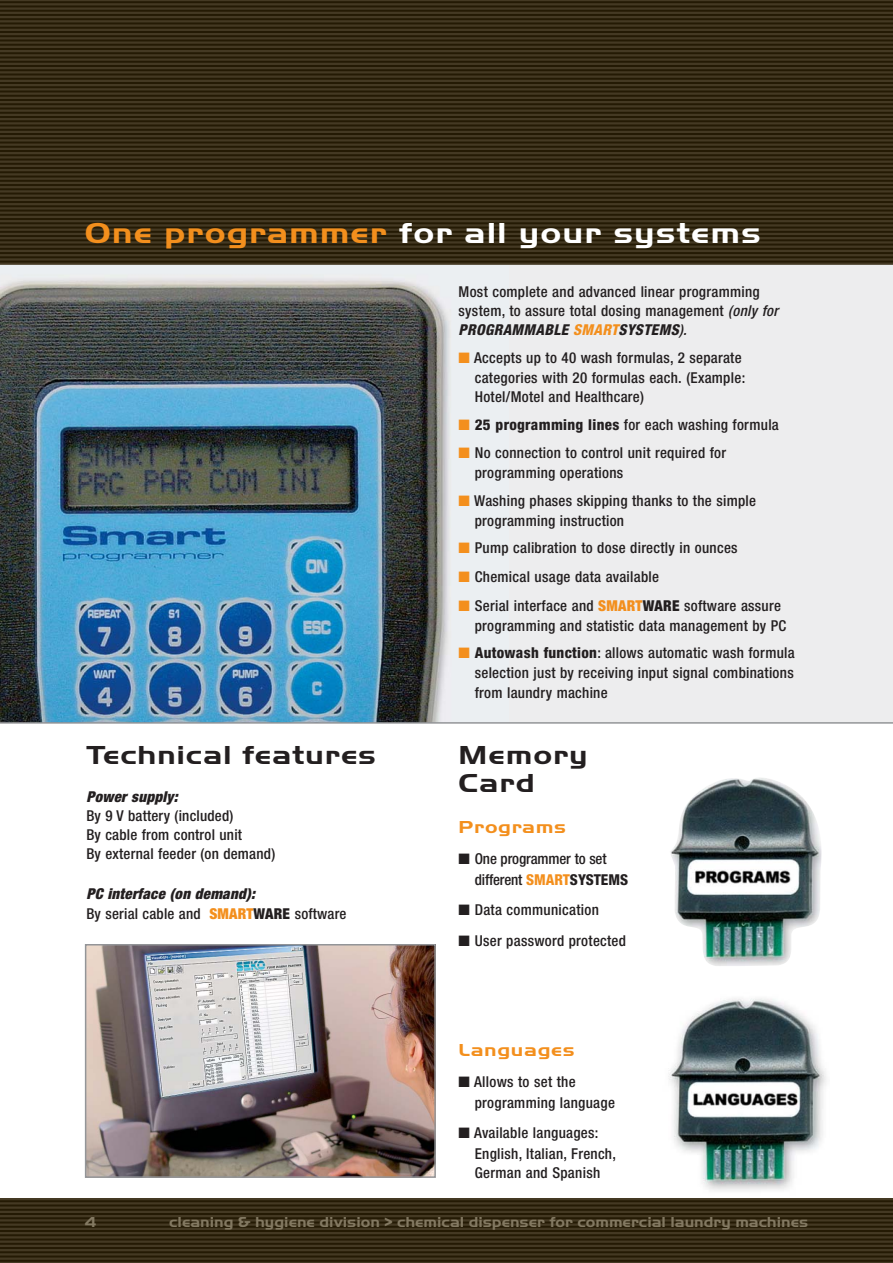
<style>
.page{position:relative;width:893px;height:1263px;background:#fff}
.page>*{position:absolute;margin:0;border:0;box-sizing:border-box;transform-origin:0 0}
.t1{font:700 30px "Handel Got D";letter-spacing:.03em;color:#fff;scale:1.2 1}
.t2{font:700 27px/28.5px "Handel Got D";letter-spacing:.02em;color:#231f20;scale:1.2 1}
.t3{font:700 18px "Handel Got D";letter-spacing:.03em;color:#f38f1d;scale:1.2 1}
.t4{font:500 condensed 15px/19.6px "Helvetica Neue";letter-spacing:.02em;color:#231f20}
.t5{font:700 15px "Handel Got D";color:#837962;scale:1.1 1}
.t6{font:italic 900 condensed 15px/19.2px "Helvetica Neue";letter-spacing:.015em;color:#231f20}
.t7{font:500 condensed 15px/20.5px "Helvetica Neue";letter-spacing:-.01em;color:#231f20}
.s1{color:#f38f1d}
.s2{font-weight:500;font-style:normal}
.s3{font-style:italic}
.s4{font-weight:800;font-style:italic}
.s5{font-weight:800;font-style:italic;color:#f38f1d}
.s6{font-weight:800}
.s7{font-weight:900;font-style:italic;color:#f38f1d}
.s8{font-weight:900;font-style:italic}
.s9{font-weight:800;color:#f38f1d}
</style>
<div class="page">
<div style="left:0;top:264px;width:892px;height:459px;background:#ededee"></div>
<img style="left:0;top:279px;width:449px;height:443px">
<img style="left:668px;top:998px;width:158px;height:193px">
<div style="left:0;top:0;width:892px;height:264px;background:#241a04"></div>
<div style="left:0;top:1199px;width:892px;height:64px;background:#241a04"></div>
<hr style="left:0;top:1198px;width:892px;height:2px;background:#443923">
<hr style="left:0;top:1202px;width:892px;height:3px;background:#443923">
<hr style="left:0;top:1207px;width:892px;height:2px;background:#443923">
<hr style="left:0;top:1211px;width:892px;height:2px;background:#443923">
<hr style="left:0;top:1215px;width:892px;height:2px;background:#443923">
<hr style="left:0;top:1219px;width:892px;height:3px;background:#443923">
<hr style="left:0;top:1224px;width:892px;height:2px;background:#443923">
<hr style="left:0;top:1228px;width:892px;height:2px;background:#443923">
<hr style="left:0;top:1232px;width:892px;height:2px;background:#443923">
<hr style="left:0;top:1236px;width:892px;height:3px;background:#443923">
<hr style="left:0;top:1241px;width:892px;height:2px;background:#443923">
<hr style="left:0;top:1245px;width:892px;height:2px;background:#443923">
<hr style="left:0;top:1249px;width:892px;height:2px;background:#443923">
<hr style="left:0;top:1253px;width:892px;height:3px;background:#443923">
<hr style="left:0;top:1258px;width:892px;height:2px;background:#443923">
<hr style="left:0;top:1262px;width:892px;height:1px;background:#443923">
<hr style="left:0;top:250px;width:892px;height:2px;background:#443923">
<hr style="left:0;top:254px;width:892px;height:2px;background:#443923">
<hr style="left:0;top:258px;width:892px;height:3px;background:#443923">
<hr style="left:0;top:263px;width:892px;height:2px;background:#443923">
<hr style="left:0;top:246px;width:892px;height:2px;background:#443923">
<hr style="left:0;top:241px;width:892px;height:3px;background:#443923">
<hr style="left:0;top:237px;width:892px;height:2px;background:#443923">
<hr style="left:0;top:233px;width:892px;height:2px;background:#443923">
<hr style="left:0;top:229px;width:892px;height:2px;background:#443923">
<hr style="left:0;top:224px;width:892px;height:3px;background:#443923">
<hr style="left:0;top:220px;width:892px;height:2px;background:#443923">
<hr style="left:0;top:216px;width:892px;height:2px;background:#443923">
<hr style="left:0;top:212px;width:892px;height:2px;background:#443923">
<hr style="left:0;top:207px;width:892px;height:3px;background:#443923">
<hr style="left:0;top:203px;width:892px;height:2px;background:#443923">
<hr style="left:0;top:199px;width:892px;height:2px;background:#443923">
<hr style="left:0;top:195px;width:892px;height:2px;background:#443923">
<hr style="left:0;top:190px;width:892px;height:3px;background:#443923">
<hr style="left:0;top:186px;width:892px;height:2px;background:#443923">
<hr style="left:0;top:182px;width:892px;height:2px;background:#443923">
<hr style="left:0;top:178px;width:892px;height:2px;background:#443923">
<hr style="left:0;top:173px;width:892px;height:3px;background:#443923">
<hr style="left:0;top:169px;width:892px;height:2px;background:#443923">
<hr style="left:0;top:165px;width:892px;height:2px;background:#443923">
<hr style="left:0;top:161px;width:892px;height:2px;background:#443923">
<hr style="left:0;top:156px;width:892px;height:3px;background:#443923">
<hr style="left:0;top:152px;width:892px;height:2px;background:#443923">
<hr style="left:0;top:148px;width:892px;height:2px;background:#443923">
<hr style="left:0;top:144px;width:892px;height:2px;background:#443923">
<hr style="left:0;top:139px;width:892px;height:3px;background:#443923">
<hr style="left:0;top:135px;width:892px;height:2px;background:#443923">
<hr style="left:0;top:131px;width:892px;height:2px;background:#443923">
<hr style="left:0;top:127px;width:892px;height:2px;background:#443923">
<hr style="left:0;top:122px;width:892px;height:3px;background:#443923">
<hr style="left:0;top:118px;width:892px;height:2px;background:#443923">
<hr style="left:0;top:114px;width:892px;height:2px;background:#443923">
<hr style="left:0;top:110px;width:892px;height:2px;background:#443923">
<hr style="left:0;top:105px;width:892px;height:3px;background:#443923">
<hr style="left:0;top:101px;width:892px;height:2px;background:#443923">
<hr style="left:0;top:97px;width:892px;height:2px;background:#443923">
<hr style="left:0;top:93px;width:892px;height:2px;background:#443923">
<hr style="left:0;top:88px;width:892px;height:2px;background:#443923">
<hr style="left:0;top:84px;width:892px;height:2px;background:#443923">
<hr style="left:0;top:80px;width:892px;height:2px;background:#443923">
<hr style="left:0;top:75px;width:892px;height:3px;background:#443923">
<hr style="left:0;top:71px;width:892px;height:2px;background:#443923">
<hr style="left:0;top:67px;width:892px;height:2px;background:#443923">
<hr style="left:0;top:63px;width:892px;height:2px;background:#443923">
<hr style="left:0;top:58px;width:892px;height:3px;background:#443923">
<hr style="left:0;top:54px;width:892px;height:2px;background:#443923">
<hr style="left:0;top:50px;width:892px;height:2px;background:#443923">
<hr style="left:0;top:46px;width:892px;height:2px;background:#443923">
<hr style="left:0;top:41px;width:892px;height:3px;background:#443923">
<hr style="left:0;top:37px;width:892px;height:2px;background:#443923">
<hr style="left:0;top:33px;width:892px;height:2px;background:#443923">
<hr style="left:0;top:29px;width:892px;height:2px;background:#443923">
<hr style="left:0;top:24px;width:892px;height:3px;background:#443923">
<hr style="left:0;top:20px;width:892px;height:2px;background:#443923">
<hr style="left:0;top:16px;width:892px;height:2px;background:#443923">
<hr style="left:0;top:12px;width:892px;height:2px;background:#443923">
<hr style="left:0;top:7px;width:892px;height:3px;background:#443923">
<hr style="left:0;top:3px;width:892px;height:2px;background:#443923">
<hr style="left:0;top:0;width:892px;height:1px;background:#443923">
<img style="left:670px;top:778px;width:152px;height:188px">
<img style="left:88px;top:947px;width:345px;height:228px">
<div style="left:85px;top:944px;width:351px;height:234px;border:2px solid #939598"></div>
<hr style="left:0;top:722px;width:892px;height:2px;background:#939598">
<h1 class="t1" style="left:85px;top:224px;width:565px"><span class="s1">One programmer</span> for all your systems</h1>
<h2 class="t2" style="left:86px;top:743px;width:243px">Technical features</h2>
<p class="t6" style="left:86px;top:788px;width:93px">Power supply:</p>
<p class="t4" style="left:86px;top:807px;width:190px;line-height:19.2px">By 9 V battery (included)<br>By cable from control unit<br>By external feeder (on demand)</p>
<p class="t6" style="left:86px;top:886px;width:262px">PC interface (on demand):<br><span class="s2">By serial cable and</span> <span class="s1">SMART</span>WARE <span class="s2">software</span></p>
<p class="t4" style="left:458px;top:284px;width:324px;line-height:19px">Most complete and advanced linear programming system, to assure total dosing management <span class="s3">(only for<br></span><span class="s4">PROGRAMMABLE</span> <span class="s5">SMART</span><span class="s4">SYSTEMS</span><span class="s3">) .</span></p>
<p class="t4" style="left:475px;top:349px;width:272px;text-indent:-16px"><span class="s1">■</span> Accepts up to 40 wash formulas, 2 separate categories with 20 formulas each. (Example:<br>Hotel/Motel and Healthcare)</p>
<p class="t4" style="left:458px;top:416px;width:322px"><span class="s1">■</span> <span class="s6">25 programming lines</span> for each washing formula</p>
<p class="t4" style="left:475px;top:444px;width:253px;line-height:20.1px;text-indent:-16px"><span class="s1">■</span> No connection to control unit required for programming operations</p>
<p class="t4" style="left:475px;top:492px;width:283px;line-height:20.1px;text-indent:-16px"><span class="s1">■</span> Washing phases skipping thanks to the simple programming instruction</p>
<p class="t4" style="left:458px;top:540px;width:280px"><span class="s1">■</span> Pump calibration to dose directly in ounces</p>
<p class="t4" style="left:458px;top:568px;width:202px"><span class="s1">■</span> Chemical usage data available</p>
<p class="t4" style="left:475px;top:597px;width:313px;line-height:20.1px;text-indent:-16px"><span class="s1">■</span> Serial interface and <span class="s7">SMART</span><span class="s8">WARE</span> software assure programming and statistic data management by PC</p>
<p class="t4" style="left:475px;top:645px;width:321px;text-align:justify;text-indent:-16px"><span class="s1">■</span> <span class="s6">Autowash function</span>: allows automatic wash formula selection just by receiving input signal combinations from laundry machine</p>
<h2 class="t2" style="left:458px;top:743px;width:109px">Memory<br>Card</h2>
<p class="t3" style="left:458px;top:821px;width:91px">Programs</p>
<p class="t7" style="left:475px;top:850px;width:155px;text-indent:-16px">■ One programmer to set different <span class="s9">SMART</span><span class="s6">SYSTEMS</span></p>
<p class="t4" style="left:458px;top:901px;width:142px">■ Data communication</p>
<p class="t4" style="left:458px;top:932px;width:169px">■ User password protected</p>
<p class="t3" style="left:458px;top:1044px;width:98px">Languages</p>
<p class="t4" style="left:475px;top:1073px;width:142px;line-height:20.5px;text-indent:-16px">■ Allows to set the programming language</p>
<p class="t4" style="left:475px;top:1124px;width:143px;text-indent:-16px">■ Available languages:<br>English, Italian, French,<br>German and Spanish</p>
<p class="t5" style="left:85px;top:1217px;width:12px">4</p>
<p class="t5" style="left:169px;top:1217px;width:582px">cleaning &amp; hygiene division &gt; chemical dispenser for commercial laundry machines</p>
</div>
